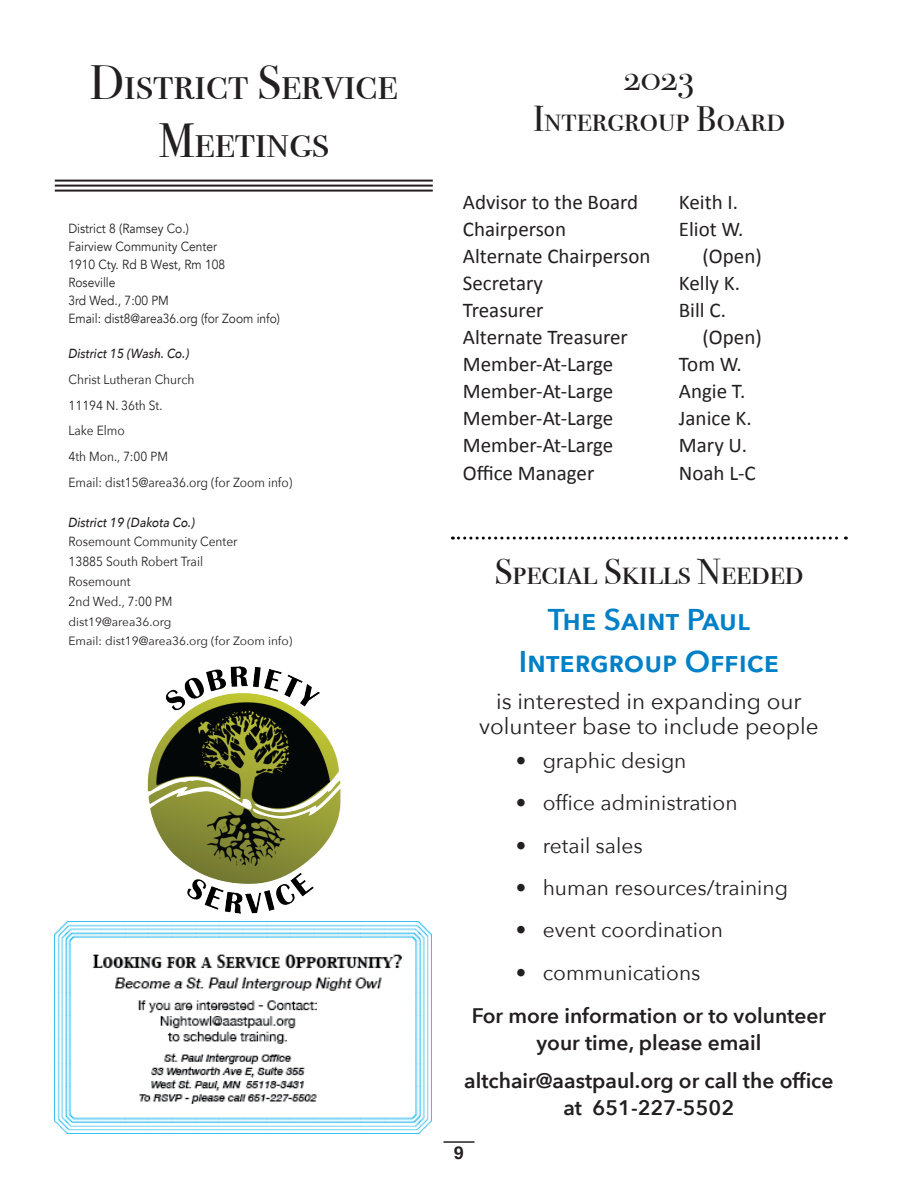
<style>
.page{position:relative;width:918px;height:1188px;background:#fff}
.page>*{position:absolute;margin:0;border:0;box-sizing:border-box;transform-origin:0 0}
.t1{font:48px/57.6px "Bodoni Svty Two SCITCTT";color:#231f20;text-align:center}
.t2{font:36px "Bodoni Svty Two SCITCTT";color:#231f20}
.t3{font:600 30px "Avenir Next";color:#0080c7}
.t4{font:22.5px/25.5px "Avenir Next";color:#231f20;text-align:center}
.Body_Copy{font:21px "Calibri";color:#231f20}
.t5{font:21px "Avenir Next";color:#231f20}
.t6{font:600 21px/27px "Avenir Next";color:#231f20;text-align:center}
.t7{font:700 18px "Liberation Sans";color:#231f20}
.t8{font:13.2px "Avenir Next";color:#231f20;scale:.91 1}
.Body_Copy-2{font:13.2px "Avenir";color:#231f20;scale:.91 1}
.t9{font:italic 500 13.2px "Avenir Next";color:#231f20;scale:.91 1}
.t10{font:12px "Avenir Next";color:#231f20}
</style>
<div class="page">
<hr style="left:444px;top:1141px;width:30px;height:2px;background:#231f20">
<img style="left:147px;top:666px;width:194px;height:248px">
<hr style="left:55px;top:180px;width:378px;height:2px;background:#231f20">
<hr style="left:55px;top:185px;width:378px;height:2px;background:#231f20">
<hr style="left:55px;top:190px;width:378px;height:2px;background:#231f20">
<svg style="left:452px;top:537px;width:394px;height:3px"></svg>
<img style="left:54px;top:922px;width:378px;height:212px">
<p class="t1" style="left:90px;top:54px;width:309px">District Service<br>Meetings</p>
<p class="t2" style="left:624px;top:56px;width:72px">2023</p>
<p class="t2" style="left:533px;top:97px;width:253px">Intergroup Board</p>
<p class="Body_Copy-2" style="left:68px;top:221px;width:134px">District 8 (Ramsey Co.)</p>
<p class="Body_Copy-2" style="left:68px;top:239px;width:165px">Fairview Community Center</p>
<p class="Body_Copy-2" style="left:68px;top:257px;width:174px">1910 Cty. Rd B West, Rm 108</p>
<p class="Body_Copy-2" style="left:68px;top:275px;width:53px">Roseville</p>
<p class="Body_Copy-2" style="left:68px;top:293px;width:112px">3rd Wed., 7:00 PM</p>
<p class="Body_Copy-2" style="left:68px;top:311px;width:234px">Email: dist8@area36.org (for Zoom info)</p>
<p class="t9" style="left:68px;top:342px;width:134px">District 15 (Wash. Co.)</p>
<p class="t8" style="left:68px;top:368px;width:140px">Christ Lutheran Church</p>
<p class="t8" style="left:68px;top:394px;width:105px">11194 N. 36th St.</p>
<p class="t8" style="left:68px;top:420px;width:63px">Lake Elmo</p>
<p class="t8" style="left:68px;top:445px;width:111px">4th Mon., 7:00 PM</p>
<p class="t8" style="left:68px;top:471px;width:248px">Email: dist15@area36.org (for Zoom info)</p>
<p class="t9" style="left:68px;top:511px;width:141px">District 19 (Dakota Co.)</p>
<p class="t8" style="left:68px;top:531px;width:187px">Rosemount Community Center</p>
<p class="t8" style="left:68px;top:550px;width:149px">13885 South Robert Trail</p>
<p class="t8" style="left:68px;top:570px;width:70px">Rosemount</p>
<p class="t8" style="left:68px;top:590px;width:116px">2nd Wed., 7:00 PM</p>
<p class="t10" style="left:68px;top:611px;width:105px">dist19@area36.org</p>
<p class="t10" style="left:68px;top:631px;width:226px">Email: dist19@area36.org (for Zoom info)</p>
<p class="Body_Copy" style="left:463px;top:187px;width:177px">Advisor to the Board</p>
<p class="Body_Copy" style="left:679px;top:187px;width:61px">Keith I.</p>
<p class="Body_Copy" style="left:463px;top:214px;width:105px">Chairperson</p>
<p class="Body_Copy" style="left:679px;top:214px;width:66px">Eliot W.</p>
<p class="Body_Copy" style="left:463px;top:241px;width:189px">Alternate Chairperson</p>
<p class="Body_Copy" style="left:703px;top:241px;width:61px">(Open)</p>
<p class="Body_Copy" style="left:463px;top:268px;width:82px">Secretary</p>
<p class="Body_Copy" style="left:679px;top:268px;width:63px">Kelly K.</p>
<p class="Body_Copy" style="left:463px;top:295px;width:82px">Treasurer</p>
<p class="Body_Copy" style="left:679px;top:295px;width:49px">Bill C.</p>
<p class="Body_Copy" style="left:463px;top:322px;width:167px">Alternate Treasurer</p>
<p class="Body_Copy" style="left:703px;top:322px;width:61px">(Open)</p>
<p class="Body_Copy" style="left:463px;top:349px;width:152px">Member-At-Large</p>
<p class="Body_Copy" style="left:679px;top:349px;width:64px">Tom W.</p>
<p class="Body_Copy" style="left:463px;top:376px;width:152px">Member-At-Large</p>
<p class="Body_Copy" style="left:679px;top:376px;width:68px">Angie T.</p>
<p class="Body_Copy" style="left:463px;top:403px;width:152px">Member-At-Large</p>
<p class="Body_Copy" style="left:679px;top:403px;width:74px">Janice K.</p>
<p class="Body_Copy" style="left:463px;top:430px;width:152px">Member-At-Large</p>
<p class="Body_Copy" style="left:679px;top:430px;width:70px">Mary U.</p>
<p class="Body_Copy" style="left:463px;top:459px;width:133px">Office Manager</p>
<p class="Body_Copy" style="left:679px;top:459px;width:78px">Noah L-C</p>
<p class="t2" style="left:495px;top:551px;width:310px">Special Skills Needed</p>
<p class="t3" style="left:548px;top:594px;width:204px">The Saint Paul</p>
<p class="t3" style="left:519px;top:636px;width:262px">Intergroup Office</p>
<p class="t4" style="left:479px;top:687px;width:341px">is interested in expanding our volunteer base to include people</p>
<p class="t5" style="left:516px;top:743px;width:172px">• graphic design</p>
<p class="t5" style="left:516px;top:785px;width:223px">• office administration</p>
<p class="t5" style="left:516px;top:828px;width:129px">• retail sales</p>
<p class="t5" style="left:516px;top:870px;width:274px">• human resources/training</p>
<p class="t5" style="left:516px;top:912px;width:209px">• event coordination</p>
<p class="t5" style="left:516px;top:954px;width:186px">• communications</p>
<p class="t6" style="left:472px;top:1002px;width:356px">For more information or to volunteer your time, please email</p>
<p class="t6" style="left:464px;top:1066px;width:371px">altchair@aastpaul.org or call the office at 651-227-5502</p>
<p class="t7" style="left:454px;top:1141px;width:12px">9</p>
</div>
